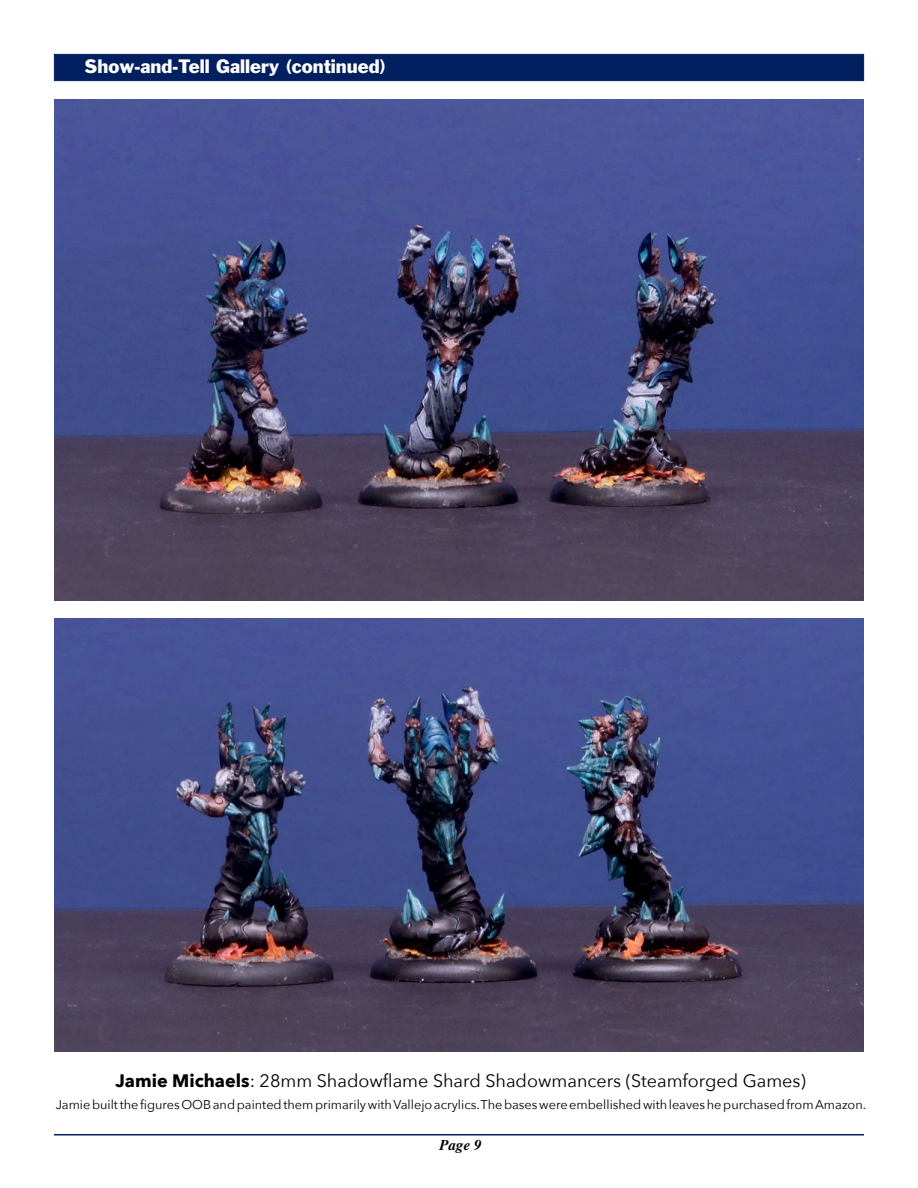
<style>
.page{position:relative;width:918px;height:1188px;background:#fff}
.page>*{position:absolute;margin:0;border:0;box-sizing:border-box;transform-origin:0 0}
.t1{font:18px "Avenir Next";color:#000}
.t2{font:18px "Franklin Gothic";color:#fff}
.t3{font:italic 700 15px "Times";color:#000}
.t4{font:12.75px "Avenir Next";color:#000}
.s1{font-weight:700}
</style>
<div class="page">
<hr style="left:54px;top:1134px;width:810px;height:2px;background:#02205f">
<div style="left:54px;top:54px;width:810px;height:27px;background:#02205f;border:1px solid #02205f"></div>
<img style="left:54px;top:99px;width:810px;height:501px">
<img style="left:54px;top:619px;width:810px;height:432px">
<h1 class="t2" style="left:85px;top:55px;width:303px">Show-and-Tell Gallery (continued)</h1>
<h1 class="t1" style="left:115px;top:1065px;width:692px"><span class="s1">Jamie Michaels</span>: 28mm Shadowflame Shard Shadowmancers (Steamforged Games)</h1>
<p class="t4" style="left:56px;top:1094px;width:812px">Jamie built the figures OOB and painted them primarily with Vallejo acrylics. The bases were embellished with leaves he purchased from Amazon.</p>
<p class="t3" style="left:440px;top:1136px;width:44px">Page 9</p>
</div>
